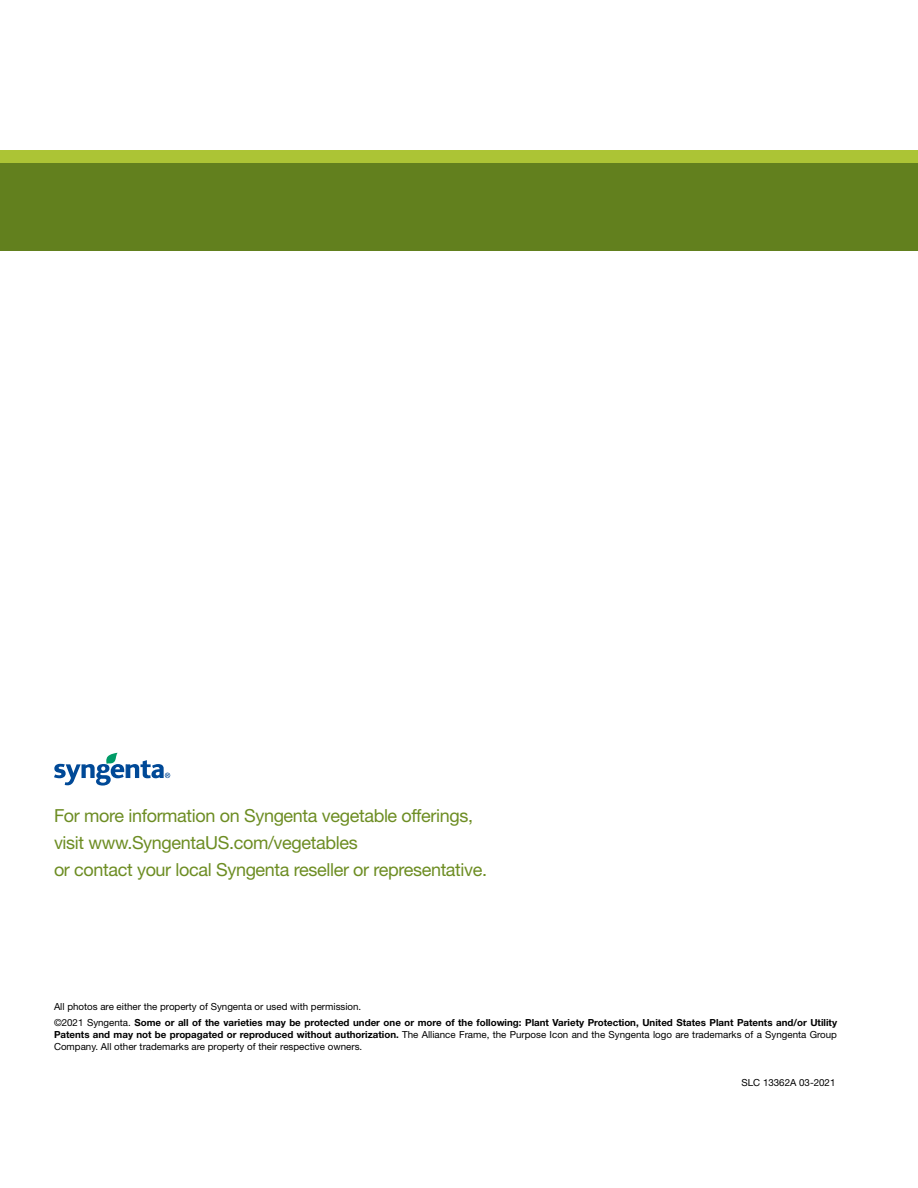
<style>
.page{position:relative;width:918px;height:1188px;background:#fff}
.page>*{position:absolute;margin:0;border:0;box-sizing:border-box;transform-origin:0 0}
.t1{font:18px/27px "Helvetica Neue LT Std";letter-spacing:-.02em;color:#6d8d23}
.t2{font:9.75px/11.7px "Helvetica Neue LT Std";color:#000}
.t3{font:700 9.75px/16px "Helvetica Neue LT Std";color:#000}
.s1{font-weight:400}
.s2{font-weight:700}
</style>
<div class="page">
<svg style="left:54px;top:753px;width:116px;height:33px"></svg>
<div style="left:0;top:150px;width:918px;height:100px;background:#62801e"></div>
<div style="left:0;top:150px;width:918px;height:13px;background:#acc435"></div>
<h1 class="t1" style="left:54px;top:802px;width:435px">For more information on Syngenta vegetable offerings, visit www.SyngentaUS.com/vegetables<br>or contact your local Syngenta reseller or representative.</h1>
<p class="t3" style="left:54px;top:998px;width:785px"><span class="s1">All photos are either the property of Syngenta or used with permission.<br>©2021 Syngenta.</span> Some or all of the varieties may be protected under one or more of the following: Plant Variety Protection, United States Plant Patents and/or Utility</p>
<p class="t2" style="left:54px;top:1028px;width:785px"><span class="s2">Patents and may not be propagated or reproduced without authorization.</span> The Alliance Frame, the Purpose Icon and the Syngenta logo are trademarks of a Syngenta Group<br>Company. All other trademarks are property of their respective owners.</p>
<p class="t2" style="left:742px;top:1076px;width:95px">SLC 13362A 03-2021</p>
</div>
